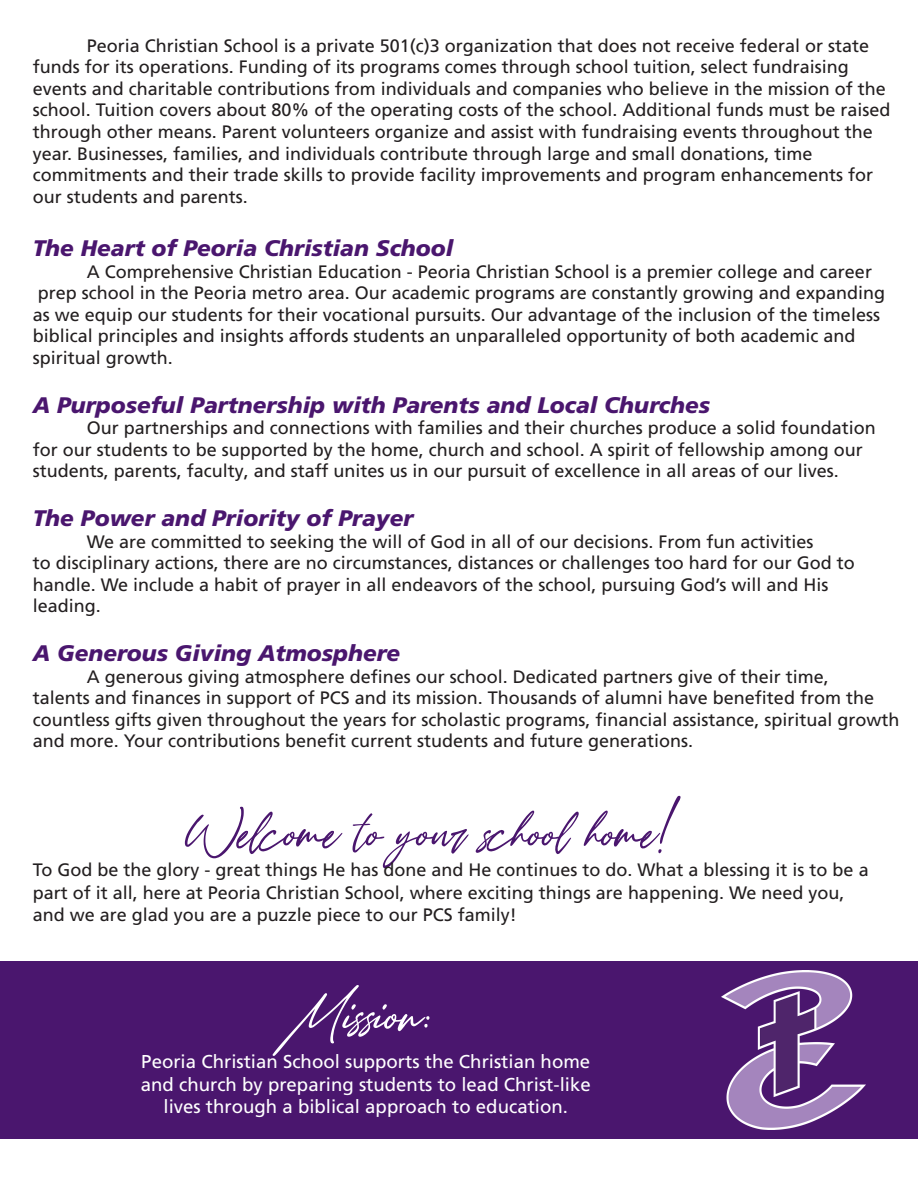
<style>
.page{position:relative;width:918px;height:1188px;background:#fff}
.page>*{position:absolute;margin:0;border:0;box-sizing:border-box;transform-origin:0 0}
.t1{font:71.25px "La Petite Robe";color:#fff}
.t2{font:66px "La Petite Robe";color:#4a166e}
.t3{font:italic 900 22.5px "Frutiger LT Pro";color:#4a166e}
.t4{font:18.6px/22.4px "Frutiger LT Pro";color:#fff;text-align:center}
.t5{font:18px/21.6px "Frutiger LT Pro";color:#231f20}
</style>
<div class="page">
<div style="left:0;top:962px;width:918px;height:177px;background:#4a166e"></div>
<img style="left:722px;top:970px;width:143px;height:160px">
<p class="t5" style="left:33px;top:35px;width:859px;text-indent:54px">Peoria Christian School is a private 501(c)3 organization that does not receive federal or state funds for its operations. Funding of its programs comes through school tuition, select fundraising events and charitable contributions from individuals and companies who believe in the mission of the school. Tuition covers about 80% of the operating costs of the school. Additional funds must be raised through other means. Parent volunteers organize and assist with fundraising events throughout the year. Businesses, families, and individuals contribute through large and small donations, time commitments and their trade skills to provide facility improvements and program enhancements for our students and parents.</p>
<p class="t3" style="left:33px;top:235px;width:422px">The Heart of Peoria Christian School</p>
<p class="t5" style="left:33px;top:261px;width:854px;text-indent:54px">A Comprehensive Christian Education - Peoria Christian School is a premier college and career prep school in the Peoria metro area. Our academic programs are constantly growing and expanding as we equip our students for their vocational pursuits. Our advantage of the inclusion of the timeless biblical principles and insights affords students an unparalleled opportunity of both academic and spiritual growth.</p>
<p class="t3" style="left:33px;top:391px;width:679px">A Purposeful Partnership with Parents and Local Churches</p>
<p class="t5" style="left:33px;top:417px;width:845px;text-indent:54px">Our partnerships and connections with families and their churches produce a solid foundation for our students to be supported by the home, church and school. A spirit of fellowship among our students, parents, faculty, and staff unites us in our pursuit of excellence in all areas of our lives.</p>
<p class="t3" style="left:33px;top:505px;width:382px">The Power and Priority of Prayer</p>
<p class="t5" style="left:33px;top:531px;width:824px;text-indent:54px">We are committed to seeking the will of God in all of our decisions. From fun activities<br>to disciplinary actions, there are no circumstances, distances or challenges too hard for our God to handle. We include a habit of prayer in all endeavors of the school, pursuing God’s will and His leading.</p>
<p class="t3" style="left:33px;top:640px;width:369px">A Generous Giving Atmosphere</p>
<p class="t5" style="left:33px;top:666px;width:868px;text-indent:54px">A generous giving atmosphere defines our school. Dedicated partners give of their time,<br>talents and finances in support of PCS and its mission. Thousands of alumni have benefited from the countless gifts given throughout the years for scholastic programs, financial assistance, spiritual growth and more. Your contributions benefit current students and future generations.</p>
<h2 class="t2" style="left:184px;top:795px;width:500px">Welcome to your school home!</h2>
<p class="t5" style="left:33px;top:859px;width:837px;line-height:22.5px">To God be the glory - great things He has done and He continues to do. What a blessing it is to be a part of it all, here at Peoria Christian School, where exciting things are happening. We need you, and we are glad you are a puzzle piece to our PCS family!</p>
<h1 class="t1" style="left:282px;top:975px;width:151px">Mission:</h1>
<p class="t4" style="left:141px;top:1051px;width:452px">Peoria Christian School supports the Christian home and church by preparing students to lead Christ-like lives through a biblical approach to education.</p>
</div>
